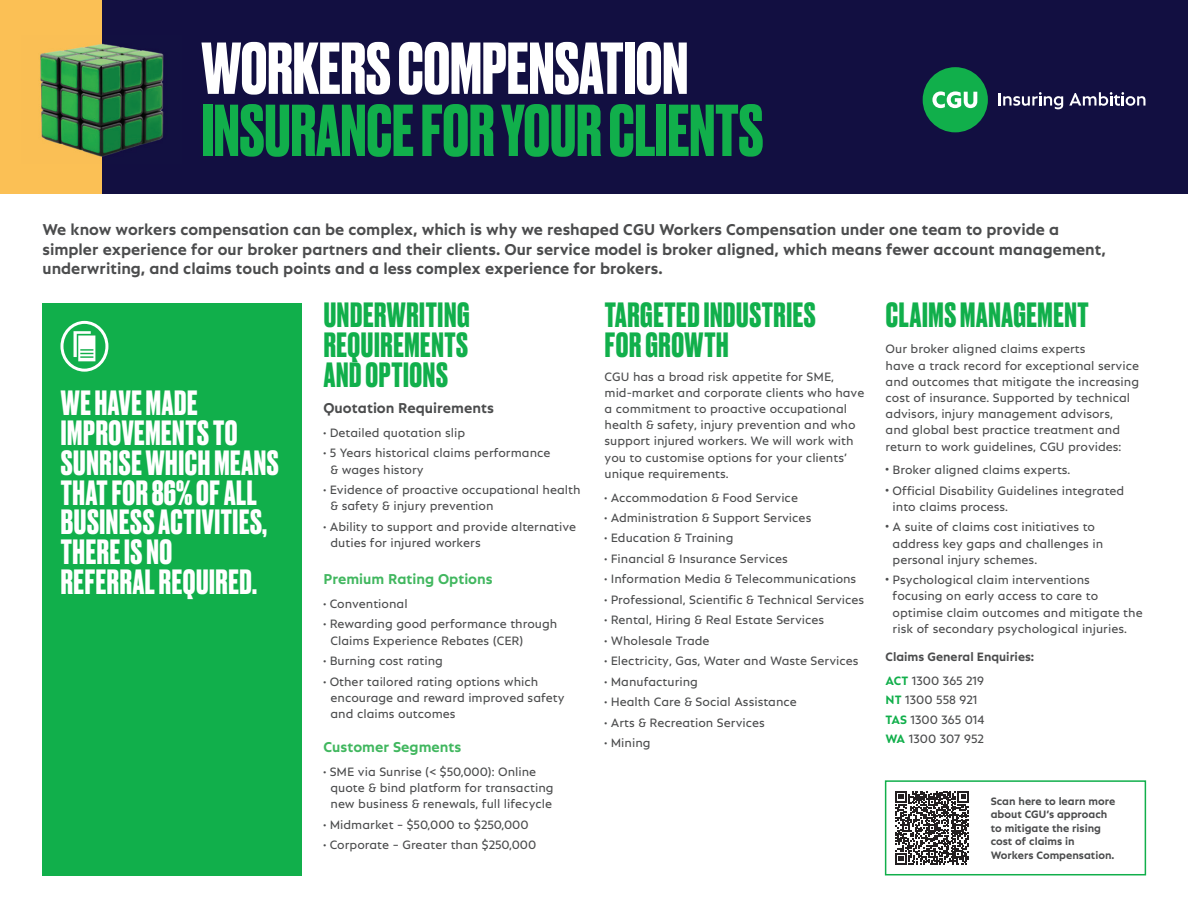
<style>
.page{position:relative;width:1188px;height:918px;background:#fff}
.page>*{position:absolute;margin:0;border:0;box-sizing:border-box;transform-origin:0 0}
.t1{font:700 69px "Druk";color:#11af4b}
.t2{font:700 69px "Druk";color:#fff}
.t3{font:700 33px/29.7px "Druk";letter-spacing:.02em;color:#fff}
.t4{font:700 33px/29.7px "Druk";letter-spacing:.02em;color:#11af4b;text-align:justify}
.t5{font:700 16.5px/19.8px "Neptune";color:#4b4c4d}
.t6{font:700 15px "Neptune";color:#41b75f}
.t7{font:700 15px "Neptune";color:#4b4c4d}
.t8{font:12.75px/16.2px "Neptune";color:#4b4c4d}
.t9{font:700 12.75px/23.7px "Neptune";color:#4b4c4d}
.t10{font:700 11.25px/13.5px "Neptune";color:#4b4c4d}
.s1{font-size:16.5px}
.s2{color:#11af4b}
.s3{font-weight:400}
.s4{font-weight:700;color:#11af4b}
</style>
<div class="page">
<div style="left:0;top:0;width:1188px;height:193px;background:#120f41"></div>
<div style="left:43px;top:303px;width:259px;height:572px;background:#11af4b"></div>
<svg style="left:61px;top:321px;width:47px;height:50px"></svg>
<svg style="left:895px;top:791px;width:74px;height:74px"></svg>
<div style="left:885px;top:780px;width:261px;height:95px;border:2px solid #11af4b"></div>
<div style="left:0;top:0;width:102px;height:193px;background:#fbc055"></div>
<img style="left:40px;top:43px;width:124px;height:114px">
<div style="left:923px;top:67px;width:65px;height:65px;background:#11af4b;border-radius:50%"></div>
<svg style="left:932px;top:91px;width:45px;height:17px"></svg>
<svg style="left:998px;top:92px;width:65px;height:17px"></svg>
<svg style="left:1069px;top:92px;width:76px;height:14px"></svg>
<h1 class="t2" style="left:202px;top:21px;width:488px">WORKERS COMPENSATION</h1>
<h1 class="t1" style="left:202px;top:83px;width:563px">INSURANCE FOR YOUR CLIENTS</h1>
<p class="t5" style="left:43px;top:219px;width:1065px">We know workers compensation can be complex, which is why we reshaped CGU Workers Compensation under one team to provide a simpler experience for our broker partners and their clients. Our service model is broker aligned, which means fewer account management, underwriting, and claims touch points and a less complex experience for brokers.</p>
<h2 class="t3" style="left:61px;top:387px;width:219px">WE HAVE MADE<br>IMPROVEMENTS TO<br>SUNRISE WHICH MEANS<br>THAT FOR 86% OF ALL<br>BUSINESS ACTIVITIES,<br>THERE IS NO<br>REFERRAL REQUIRED.</h2>
<h2 class="t4" style="left:324px;top:298px;width:147px">UNDERWRITING REQUIREMENTS AND OPTIONS</h2>
<p class="t7" style="left:323px;top:399px;width:172px">Quotation Requirements</p>
<p class="t8" style="left:323px;top:425px;width:143px">• Detailed quotation slip</p>
<p class="t8" style="left:331px;top:445px;width:222px;text-indent:-7px">• 5 Years historical claims performance &amp; wages history</p>
<p class="t8" style="left:331px;top:482px;width:251px;text-indent:-7px">• Evidence of proactive occupational health &amp; safety &amp; injury prevention</p>
<p class="t8" style="left:331px;top:518px;width:247px;text-indent:-7px">• Ability to support and provide alternative duties for injured workers</p>
<p class="t6" style="left:323px;top:570px;width:171px">Premium Rating Options</p>
<p class="t8" style="left:323px;top:595px;width:86px">• Conventional</p>
<p class="t8" style="left:331px;top:616px;width:228px;text-indent:-7px">• Rewarding good performance through<br>Claims Experience Rebates (CER)</p>
<p class="t8" style="left:323px;top:653px;width:121px">• Burning cost rating</p>
<p class="t8" style="left:331px;top:673px;width:236px;text-indent:-7px">• Other tailored rating options which encourage and reward improved safety and claims outcomes</p>
<p class="t6" style="left:323px;top:738px;width:139px">Customer Segments</p>
<p class="t8" style="left:331px;top:763px;width:225px;text-indent:-7px">• SME via Sunrise (&lt; $50,000): Online quote &amp; bind platform for transacting new business &amp; renewals, full lifecycle</p>
<p class="t8" style="left:323px;top:816px;width:207px">• Midmarket – $50,000 to $250,000</p>
<p class="t8" style="left:323px;top:837px;width:214px">• Corporate – Greater than $250,000</p>
<h2 class="t4" style="left:605px;top:298px;width:212px">TARGETED INDUSTRIES<br>FOR GROWTH</h2>
<p class="t8" style="left:605px;top:368px;width:261px">CGU has a broad risk appetite for SME, mid-market and corporate clients who have a commitment to proactive occupational health &amp; safety, injury prevention and who support injured workers. We will work with you to customise options for your clients’ unique requirements.</p>
<p class="t8" style="left:605px;top:489px;width:195px">• Accommodation &amp; Food Service</p>
<p class="t8" style="left:605px;top:509px;width:208px">• Administration &amp; Support Services</p>
<p class="t8" style="left:605px;top:530px;width:130px">• Education &amp; Training</p>
<p class="t8" style="left:605px;top:550px;width:185px">• Financial &amp; Insurance Services</p>
<p class="t8" style="left:605px;top:571px;width:253px">• Information Media &amp; Telecommunications</p>
<p class="t8" style="left:605px;top:591px;width:261px">• Professional, Scientific &amp; Technical Services</p>
<p class="t8" style="left:605px;top:612px;width:221px">• Rental, Hiring &amp; Real Estate Services</p>
<p class="t8" style="left:605px;top:632px;width:107px">• Wholesale Trade</p>
<p class="t8" style="left:605px;top:653px;width:256px">• Electricity, Gas, Water and Waste Services</p>
<p class="t8" style="left:605px;top:673px;width:95px">• Manufacturing</p>
<p class="t8" style="left:605px;top:694px;width:194px">• Health Care &amp; Social Assistance</p>
<p class="t8" style="left:605px;top:714px;width:162px">• Arts &amp; Recreation Services</p>
<p class="t8" style="left:605px;top:734px;width:48px">• Mining</p>
<h2 class="t4" style="left:886px;top:298px;width:204px">CLAIMS MANAGEMENT</h2>
<p class="t8" style="left:886px;top:341px;width:255px">Our broker aligned claims experts<br>have a track record for exceptional service and outcomes that mitigate the increasing cost of insurance. Supported by technical advisors, injury management advisors, and global best practice treatment and return to work guidelines, CGU provides:</p>
<p class="t8" style="left:886px;top:462px;width:186px"><span class="s1">•</span> Broker aligned claims experts.</p>
<p class="t8" style="left:893px;top:482px;width:233px;text-indent:-7px"><span class="s1">•</span> Official Disability Guidelines integrated into claims process.</p>
<p class="t8" style="left:893px;top:519px;width:212px;text-indent:-7px"><span class="s1">•</span> A suite of claims cost initiatives to address key gaps and challenges in personal injury schemes.</p>
<p class="t8" style="left:893px;top:572px;width:252px;text-indent:-7px"><span class="s1">•</span> Psychological claim interventions focusing on early access to care to optimise claim outcomes and mitigate the risk of secondary psychological injuries.</p>
<p class="t9" style="left:886px;top:645px;width:150px">Claims General Enquiries:<br><span class="s2">ACT</span> <span class="s3">1300 365 219</span></p>
<p class="t8" style="left:886px;top:690px;width:100px;line-height:19.5px"><span class="s4">NT</span> 1300 558 921<br><span class="s4">TAS</span> 1300 365 014<br><span class="s4">WA</span> 1300 307 952</p>
<p class="t10" style="left:991px;top:794px;width:126px">Scan here to learn more about CGU’s approach to mitigate the rising cost of claims in<br>Workers Compensation.</p>
</div>
